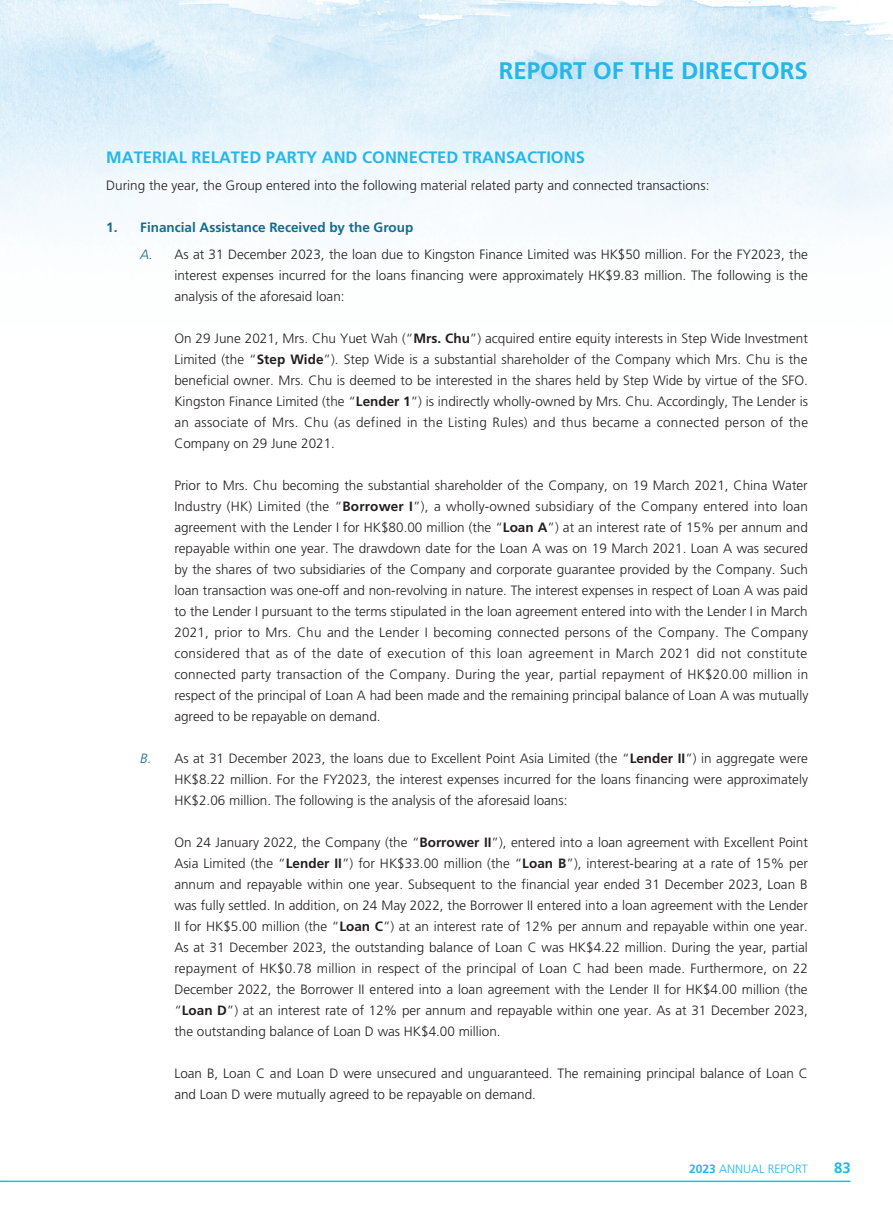
<style>
.page{position:relative;width:893px;height:1212px;background:#fff}
.page>*{position:absolute;margin:0;border:0;box-sizing:border-box;transform-origin:0 0}
.t1{font:700 24px "Frutiger LT Std";color:#26b6ea}
._01_H1{font:700 16.5px "Frutiger LT Std";color:#26b6ea}
.t2{font:700 15px "Frutiger LT Std";color:#26b6ea}
._00_txt{font:300 13.5px/21px "Frutiger LT Std";color:#231f20;text-align:justify}
._02_H2{font:700 13.5px "Frutiger LT Std";color:#146c8d}
.t3{font:300 12px "Frutiger LT Std";color:#26b6ea}
.s1{font-style:italic;color:#146c8d}
.s2{font-weight:700}
</style>
<div class="page">
<img style="left:0;top:0;width:893px;height:1183px">
<hr style="left:0;top:1180px;width:850px;height:2px;background:#26b6ea">
<h1 class="t1" style="left:499px;top:57px;width:310px">REPORT OF THE DIRECTORS</h1>
<p class="_01_H1" style="left:106px;top:147px;width:480px">MATERIAL RELATED PARTY AND CONNECTED TRANSACTIONS</p>
<p class="_00_txt" style="left:106px;top:175px;width:605px">During the year, the Group entered into the following material related party and connected transactions:</p>
<p class="_02_H2" style="left:106px;top:219px;width:309px">1. Financial Assistance Received by the Group</p>
<p class="_00_txt" style="left:174px;top:244px;width:635px;text-indent:-34px"><span class="s1">A.</span> As at 31 December 2023, the loan due to Kingston Finance Limited was HK$50 million. For the FY2023, the interest expenses incurred for the loans financing were approximately HK$9.83 million. The following is the analysis of the aforesaid loan:</p>
<p class="_00_txt" style="left:174px;top:328px;width:635px">On 29 June 2021, Mrs. Chu Yuet Wah (“<span class="s2">Mrs. Chu</span>”) acquired entire equity interests in Step Wide Investment Limited (the “<span class="s2">Step Wide</span>”). Step Wide is a substantial shareholder of the Company which Mrs. Chu is the beneficial owner. Mrs. Chu is deemed to be interested in the shares held by Step Wide by virtue of the SFO.<br>Kingston Finance Limited (the “<span class="s2">Lender 1</span>”) is indirectly wholly-owned by Mrs. Chu. Accordingly, The Lender is an associate of Mrs. Chu (as defined in the Listing Rules) and thus became a connected person of the Company on 29 June 2021.</p>
<p class="_00_txt" style="left:174px;top:475px;width:635px">Prior to Mrs. Chu becoming the substantial shareholder of the Company, on 19 March 2021, China Water Industry (HK) Limited (the “<span class="s2">Borrower I</span>”), a wholly-owned subsidiary of the Company entered into loan agreement with the Lender I for HK$80.00 million (the “<span class="s2">Loan A</span>”) at an interest rate of 15% per annum and repayable within one year. The drawdown date for the Loan A was on 19 March 2021. Loan A was secured by the shares of two subsidiaries of the Company and corporate guarantee provided by the Company. Such loan transaction was one-off and non-revolving in nature. The interest expenses in respect of Loan A was paid to the Lender I pursuant to the terms stipulated in the loan agreement entered into with the Lender I in March 2021, prior to Mrs. Chu and the Lender I becoming connected persons of the Company. The Company considered that as of the date of execution of this loan agreement in March 2021 did not constitute connected party transaction of the Company. During the year, partial repayment of HK$20.00 million in respect of the principal of Loan A had been made and the remaining principal balance of Loan A was mutually agreed to be repayable on demand.</p>
<p class="_00_txt" style="left:174px;top:748px;width:635px;text-indent:-34px"><span class="s1">B.</span> As at 31 December 2023, the loans due to Excellent Point Asia Limited (the “<span class="s2">Lender II</span>”) in aggregate were HK$8.22 million. For the FY2023, the interest expenses incurred for the loans financing were approximately HK$2.06 million. The following is the analysis of the aforesaid loans:</p>
<p class="_00_txt" style="left:174px;top:832px;width:635px">On 24 January 2022, the Company (the “<span class="s2">Borrower II</span>”), entered into a loan agreement with Excellent Point Asia Limited (the “<span class="s2">Lender II</span>”) for HK$33.00 million (the “<span class="s2">Loan B</span>”), interest-bearing at a rate of 15% per annum and repayable within one year. Subsequent to the financial year ended 31 December 2023, Loan B was fully settled. In addition, on 24 May 2022, the Borrower II entered into a loan agreement with the Lender II for HK$5.00 million (the “<span class="s2">Loan C</span>”) at an interest rate of 12% per annum and repayable within one year.<br>As at 31 December 2023, the outstanding balance of Loan C was HK$4.22 million. During the year, partial repayment of HK$0.78 million in respect of the principal of Loan C had been made. Furthermore, on 22<br>December 2022, the Borrower II entered into a loan agreement with the Lender II for HK$4.00 million (the “<span class="s2">Loan D</span>”) at an interest rate of 12% per annum and repayable within one year. As at 31 December 2023, the outstanding balance of Loan D was HK$4.00 million.</p>
<p class="_00_txt" style="left:174px;top:1063px;width:635px">Loan B, Loan C and Loan D were unsecured and unguaranteed. The remaining principal balance of Loan C and Loan D were mutually agreed to be repayable on demand.</p>
<p class="t3" style="left:689px;top:1162px;width:120px"><span class="s2">2023</span> ANNUAL REPORT</p>
<p class="t2" style="left:834px;top:1158px;width:18px">83</p>
</div>
